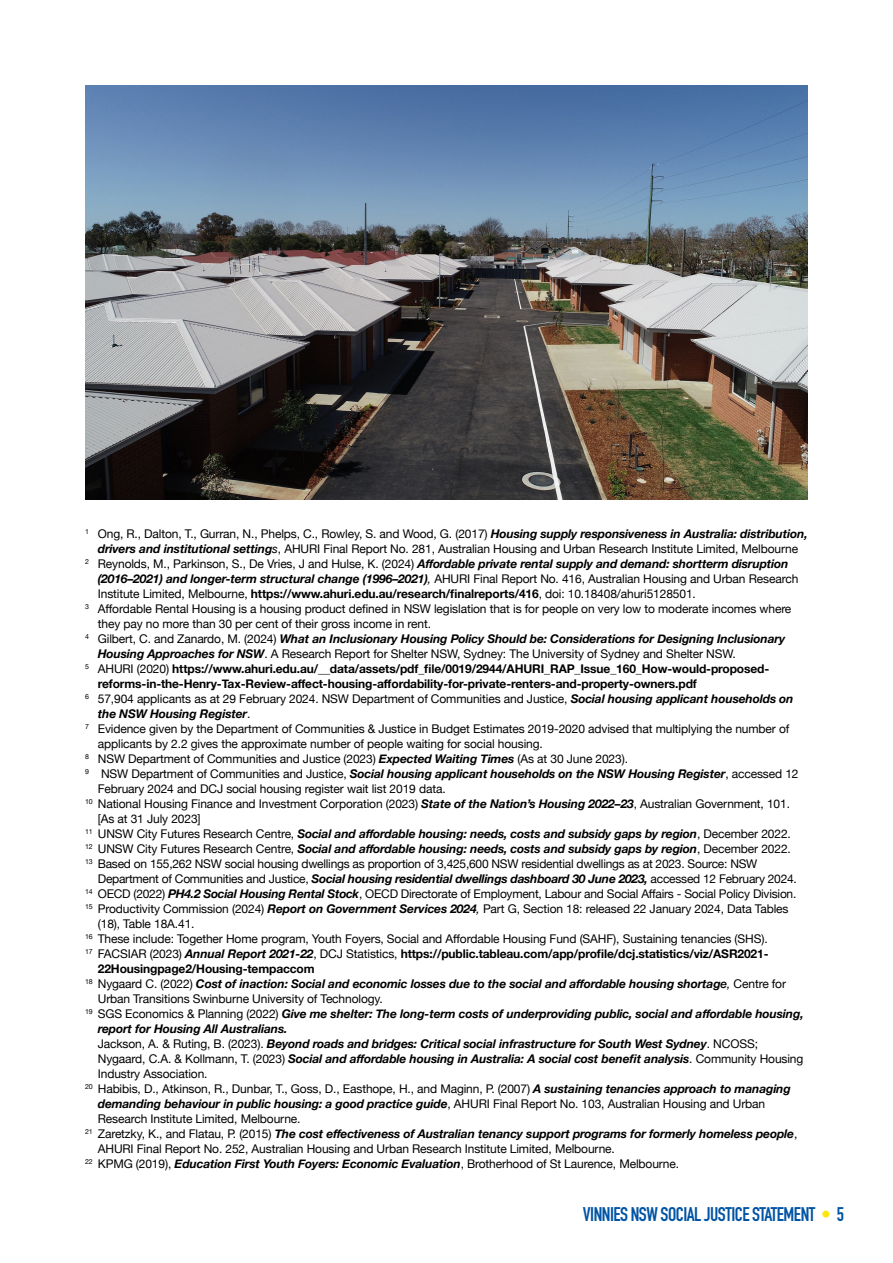
<style>
.page{position:relative;width:893px;height:1263px;background:#fff}
.page>*{position:absolute;margin:0;border:0;box-sizing:border-box;transform-origin:0 0}
.t1{font:700 19.5px "DIN Condensed";letter-spacing:-.025em;color:#0054a4}
.t2{font:12px "Helvetica Neue";letter-spacing:-.01em;color:#000}
.t3{font:italic 700 12px "Helvetica Neue";letter-spacing:-.01em;color:#000}
.t4{font:700 12px "Helvetica Neue";letter-spacing:-.01em;color:#000}
.s1{font-weight:700;font-style:italic}
.s2{font-style:italic}
.s3{font-weight:400;font-style:normal}
.s4{font-weight:700}
.s5{font-weight:400}
.s6{font-weight:500}
.s7{color:#fce50c}
</style>
<div class="page">
<img style="left:85px;top:85px;width:723px;height:415px">
<p class="t2" style="left:85px;top:525px;width:724px"><sup>1</sup> Ong, R., Dalton, T., Gurran, N., Phelps, C., Rowley, S. and Wood, G. (2017) <span class="s1">Housing supply responsiveness in Australia: distribution,</span></p>
<p class="t2" style="left:98px;top:540px;width:702px"><span class="s1">drivers and institutional setting</span><span class="s2">s</span>, AHURI Final Report No. 281, Australian Housing and Urban Research Institute Limited, Melbourne</p>
<p class="t3" style="left:85px;top:554px;width:705px"><sup>2</sup> <span class="s3">Reynolds, M., Parkinson, S., De Vries, J and Hulse, K. (2024)</span> Affordable private rental supply and demand: shortterm disruption</p>
<p class="t2" style="left:98px;top:570px;width:702px"><span class="s1">(2016–2021) and longer-term structural change (1996–2021)</span><span class="s2">,</span> AHURI Final Report No. 416, Australian Housing and Urban Research</p>
<p class="t2" style="left:98px;top:585px;width:600px">Institute Limited, Melbourne, <span class="s4">https://www.ahuri.edu.au/research/finalreports/416</span>, doi: 10.18408/ahuri5128501.</p>
<p class="t2" style="left:85px;top:600px;width:708px"><sup>3</sup> Affordable Rental Housing is a housing product defined in NSW legislation that is for people on very low to moderate incomes where</p>
<p class="t2" style="left:98px;top:615px;width:335px">they pay no more than 30 per cent of their gross income in rent.</p>
<p class="t3" style="left:85px;top:629px;width:702px"><sup>4</sup> <span class="s3">Gilbert, C. and Zanardo, M. (2024)</span> What an Inclusionary Housing Policy Should be: Considerations for Designing Inclusionary</p>
<p class="t2" style="left:98px;top:645px;width:640px"><span class="s1">Housing Approaches for NSW</span>. A Research Report for Shelter NSW, Sydney: The University of Sydney and Shelter NSW.</p>
<p class="t4" style="left:85px;top:659px;width:686px"><sup>5</sup> <span class="s5">AHURI (2020)</span> https://www.ahuri.edu.au/__data/assets/pdf_file/0019/2944/AHURI_RAP_Issue_160_How-would-proposed-</p>
<p class="t4" style="left:98px;top:674px;width:601px">reforms-in-the-Henry-Tax-Review-affect-housing-affordability-for-private-renters-and-property-owners.pdf</p>
<p class="t2" style="left:85px;top:690px;width:710px"><sup>6</sup> 57,904 applicants as at 29 February 2024. NSW Department of Communities and Justice, <span class="s1">Social housing applicant households on</span></p>
<p class="t3" style="left:98px;top:704px;width:154px">the NSW Housing Register<span class="s3">.</span></p>
<p class="t2" style="left:85px;top:720px;width:706px"><sup>7</sup> Evidence given by the Department of Communities &amp; Justice in Budget Estimates 2019-2020 advised that multiplying the number of</p>
<p class="t2" style="left:98px;top:735px;width:447px">applicants by 2.2 gives the approximate number of people waiting for social housing.</p>
<p class="t2" style="left:85px;top:750px;width:544px"><sup>8</sup> NSW Department of Communities and Justice (2023) <span class="s1">Expected Waiting Times</span> (As at 30 June 2023).</p>
<p class="t3" style="left:85px;top:764px;width:715px"><sup>9</sup> <span class="s3">NSW Department of Communities and Justice,</span> Social housing applicant households on the NSW Housing Register<span class="s3">, accessed 12</span></p>
<p class="t2" style="left:98px;top:780px;width:349px">February 2024 and DCJ social housing register wait list 2019 data.</p>
<p class="t2" style="left:85px;top:795px;width:706px"><sup>10</sup> National Housing Finance and Investment Corporation (2023) <span class="s1">State of the Nation’s Housing 2022–23</span>, Australian Government, 101.</p>
<p class="t2" style="left:98px;top:810px;width:104px">[As at 31 July 2023]</p>
<p class="t3" style="left:85px;top:824px;width:707px"><sup>11</sup> <span class="s3">UNSW City Futures Research Centre,</span> Social and affordable housing: needs, costs and subsidy gaps by region<span class="s3">, December 2022.</span></p>
<p class="t3" style="left:85px;top:839px;width:707px"><sup>12</sup> <span class="s3">UNSW City Futures Research Centre,</span> Social and affordable housing: needs, costs and subsidy gaps by region<span class="s3">, December 2022.</span></p>
<p class="t2" style="left:85px;top:855px;width:674px"><sup>13</sup> Based on 155,262 NSW social housing dwellings as proportion of 3,425,600 NSW residential dwellings as at 2023. Source: NSW</p>
<p class="t2" style="left:98px;top:870px;width:701px">Department of Communities and Justice, <span class="s1">Social housing residential dwellings dashboard 30 June 2023,</span> accessed 12 February 2024.</p>
<p class="t2" style="left:85px;top:885px;width:713px"><sup>14</sup> OECD (2022) <span class="s1">PH4.2 Social Housing Rental Stock</span>, OECD Directorate of Employment, Labour and Social Affairs - Social Policy Division.</p>
<p class="t2" style="left:85px;top:900px;width:705px"><sup>15</sup> Productivity Commission (2024) <span class="s1">Report on Government Services 2024</span><span class="s2">,</span> Part G, Section 18: released 22 January 2024, Data Tables</p>
<p class="t2" style="left:98px;top:915px;width:98px">(18), Table 18A.41.</p>
<p class="t2" style="left:85px;top:930px;width:684px"><sup>16</sup> These include: Together Home program, Youth Foyers, Social and Affordable Housing Fund (SAHF), Sustaining tenancies (SHS).</p>
<p class="t4" style="left:85px;top:944px;width:685px"><sup>17</sup> <span class="s5">FACSIAR (2023)</span> <span class="s2">Annual Report 2021-22</span><span class="s5">, DCJ Statistics,</span> https://public.tableau.com/app/profile/dcj.statistics/viz/ASR2021-</p>
<p class="t4" style="left:98px;top:959px;width:218px">22Housingpage2/Housing-tempaccom</p>
<p class="t3" style="left:85px;top:974px;width:702px"><sup>18</sup> <span class="s3">Nygaard C. (2022)</span> Cost of inaction: Social and economic losses due to the social and affordable housing shortag<span class="s6">e</span><span class="s5">,</span> <span class="s3">Centre for</span></p>
<p class="t2" style="left:98px;top:990px;width:287px">Urban Transitions Swinburne University of Technology.</p>
<p class="t3" style="left:85px;top:1004px;width:720px"><sup>19</sup> <span class="s3">SGS Economics &amp; Planning (2022)</span> Give me shelter: The long-term costs of underproviding public, social and affordable housing,</p>
<p class="t3" style="left:98px;top:1019px;width:191px">report for Housing All Australians.</p>
<p class="t3" style="left:98px;top:1034px;width:662px"><span class="s3">Jackson, A. &amp; Ruting, B. (2023).</span> Beyond roads and bridges: Critical social infrastructure for South West Sydney<span class="s3">. NCOSS;</span></p>
<p class="t3" style="left:98px;top:1049px;width:707px"><span class="s3">Nygaard, C.A. &amp; Kollmann, T. (2023)</span> Social and affordable housing in Australia: A social cost benefit analysis<span class="s3">. Community Housing</span></p>
<p class="t2" style="left:98px;top:1065px;width:111px">Industry Association.</p>
<p class="t2" style="left:85px;top:1080px;width:707px"><sup>20</sup> Habibis, D., Atkinson, R., Dunbar, T., Goss, D., Easthope, H., and Maginn, P. (2007) <span class="s1">A sustaining tenancies approach to managing</span></p>
<p class="t3" style="left:98px;top:1094px;width:669px">demanding behaviour in public housing: a good practice guide<span class="s3">, AHURI Final Report No. 103, Australian Housing and Urban</span></p>
<p class="t2" style="left:98px;top:1110px;width:204px">Research Institute Limited, Melbourne.</p>
<p class="t3" style="left:85px;top:1124px;width:714px"><sup>21</sup> <span class="s3">Zaretzky, K., and Flatau, P. (2015)</span> The cost effectiveness of Australian tenancy support programs for formerly homeless people<span class="s3">,</span></p>
<p class="t2" style="left:98px;top:1140px;width:519px">AHURI Final Report No. 252, Australian Housing and Urban Research Institute Limited, Melbourne.</p>
<p class="t2" style="left:85px;top:1155px;width:596px"><sup>22</sup> KPMG (2019), <span class="s1">Education First Youth Foyers: Economic Evaluation</span>, Brotherhood of St Laurence, Melbourne.</p>
<h1 class="t1" style="left:583px;top:1201px;width:263px">VINNIES NSW SOCIAL JUSTICE STATEMENT <span class="s7">•</span> 5</h1>
</div>
